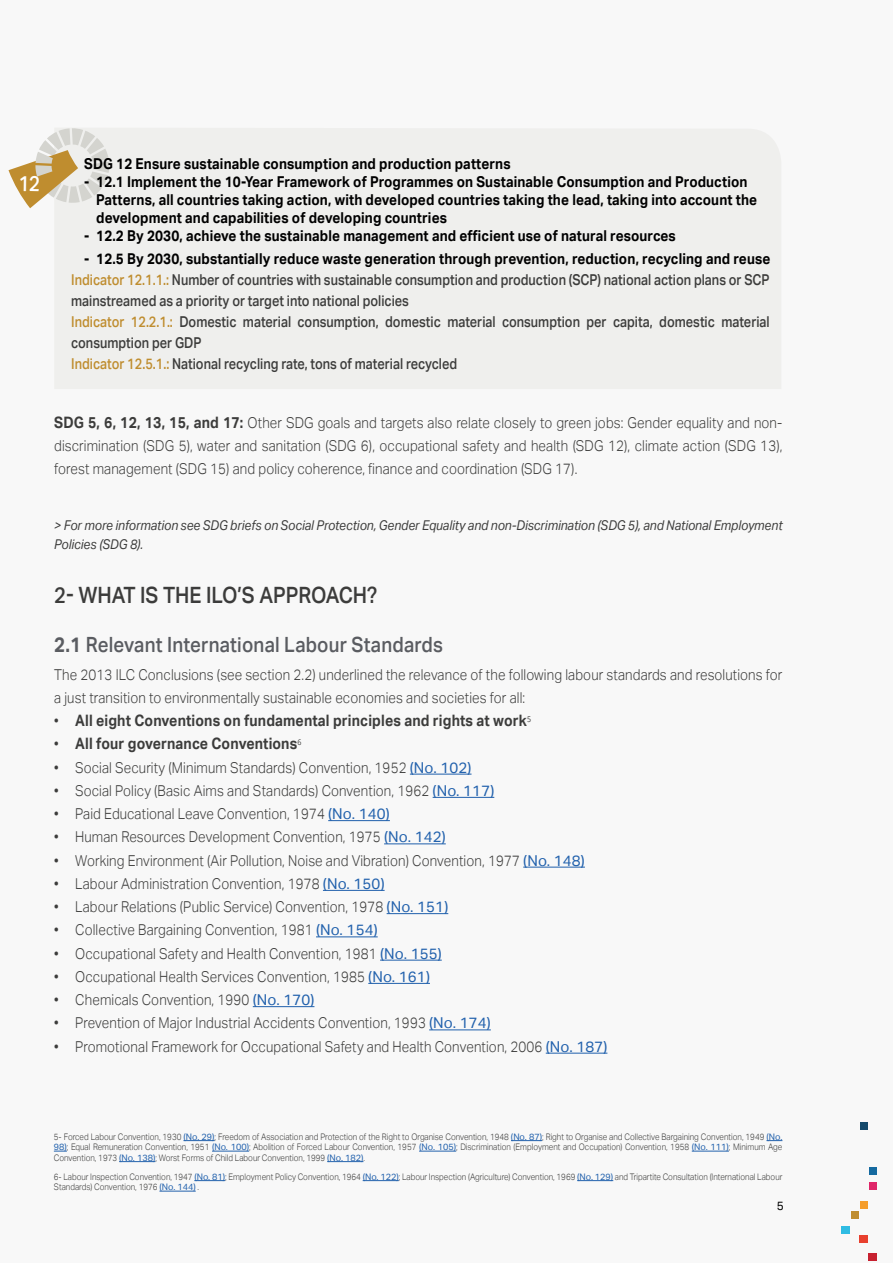
<style>
.page{position:relative;width:893px;height:1263px;background:#f8f8f8}
.page>*{position:absolute;margin:0;border:0;box-sizing:border-box;transform-origin:0 0}
.t1{font:500 22.5px "Aktiv Grotesk";color:#3c3c3b;scale:.89 1}
.t2{font:500 21px "Aktiv Grotesk";letter-spacing:.01em;color:#5a5c61;scale:.89 1}
.t3{font:700 15.75px "Aktiv Grotesk";letter-spacing:.01em;color:#3c3c3b;scale:.89 1}
.t4{font:300 15px/23.2px "Aktiv Grotesk";letter-spacing:.01em;color:#3c3c3b;text-align:justify;scale:.89 1}
.t5{font:500 15px/21px "Aktiv Grotesk";color:#3c3c3b;scale:.85 1}
.t6{font:700 15px/18px "Aktiv Grotesk";letter-spacing:.01em;color:#000;scale:.9 1}
.t7{font:italic 13.5px/19.5px "Aktiv Grotesk";color:#3c3c3b;scale:.89 1}
.t8{font:12px "Aktiv Grotesk";color:#000}
.t9{font:300 9px/10.5px "Aktiv Grotesk";color:#3c3c3b;text-align:justify;scale:.89 1}
.s1{font-weight:700;color:#000}
.s2{color:#bf8d2f}
.s3{font-weight:700;font-size:15.75px}
.s4{font-weight:700}
.s5{font-weight:300;font-size:15px}
.s6{font-weight:400;color:#2362ad}
</style>
<div class="page">
<div style="left:851px;top:1211px;width:8px;height:8px;background:#bf8d2f"></div>
<div style="left:860px;top:1235px;width:8px;height:8px;background:#e8402e"></div>
<div style="left:869px;top:1167px;width:8px;height:8px;background:#156aa0"></div>
<div style="left:869px;top:1253px;width:8px;height:8px;background:#c72130"></div>
<div style="left:869px;top:1182px;width:8px;height:7px;background:#df2669"></div>
<div style="left:860px;top:1123px;width:8px;height:7px;background:#14496b"></div>
<div style="left:860px;top:1202px;width:8px;height:7px;background:#f59d2b"></div>
<div style="left:842px;top:1226px;width:8px;height:8px;background:#30bce3"></div>
<div style="left:55px;top:128px;width:726px;height:261px;background:#efefed"></div>
<hr style="left:410px;top:774px;width:62px;height:1px;background:#2362ad">
<hr style="left:433px;top:797px;width:61px;height:1px;background:#2362ad">
<hr style="left:328px;top:820px;width:62px;height:1px;background:#2362ad">
<hr style="left:384px;top:843px;width:62px;height:1px;background:#2362ad">
<hr style="left:523px;top:867px;width:62px;height:1px;background:#2362ad">
<hr style="left:323px;top:890px;width:62px;height:1px;background:#2362ad">
<hr style="left:387px;top:913px;width:61px;height:1px;background:#2362ad">
<hr style="left:316px;top:936px;width:62px;height:1px;background:#2362ad">
<hr style="left:380px;top:960px;width:62px;height:1px;background:#2362ad">
<hr style="left:368px;top:983px;width:62px;height:1px;background:#2362ad">
<hr style="left:253px;top:1006px;width:61px;height:1px;background:#2362ad">
<hr style="left:429px;top:1029px;width:62px;height:1px;background:#2362ad">
<hr style="left:546px;top:1053px;width:61px;height:1px;background:#2362ad">
<hr style="left:183px;top:1140px;width:32px;height:1px;background:#2362ad">
<hr style="left:511px;top:1140px;width:31px;height:1px;background:#2362ad">
<svg style="left:766px;top:1140px;width:16px;height:1px"></svg>
<svg style="left:54px;top:1151px;width:13px;height:1px"></svg>
<hr style="left:212px;top:1151px;width:37px;height:1px;background:#2362ad">
<hr style="left:419px;top:1151px;width:37px;height:1px;background:#2362ad">
<hr style="left:692px;top:1151px;width:37px;height:1px;background:#2362ad">
<hr style="left:119px;top:1161px;width:36px;height:1px;background:#2362ad">
<hr style="left:327px;top:1161px;width:36px;height:1px;background:#2362ad">
<hr style="left:194px;top:1180px;width:31px;height:1px;background:#2362ad">
<hr style="left:363px;top:1180px;width:36px;height:1px;background:#2362ad">
<hr style="left:577px;top:1180px;width:36px;height:1px;background:#2362ad">
<hr style="left:159px;top:1191px;width:37px;height:1px;background:#2362ad">
<svg style="left:9px;top:128px;width:101px;height:80px"></svg>
<p class="t6" style="left:84px;top:155px;width:475px">SDG 12 Ensure sustainable consumption and production patterns</p>
<p class="t6" style="left:96px;top:173px;width:736px;text-indent:-12px">- 12.1 Implement the 10-Year Framework of Programmes on Sustainable Consumption and Production<br>Patterns, all countries taking action, with developed countries taking the lead, taking into account the development and capabilities of developing countries</p>
<p class="t6" style="left:84px;top:227px;width:659px">- 12.2 By 2030, achieve the sustainable management and efficient use of natural resources</p>
<p class="t5" style="left:71px;top:249px;width:824px;text-indent:13px"><span class="s1">- 12.5 By 2030, substantially reduce waste generation through prevention, reduction, recycling and reuse </span><span class="s2">Indicator 12.1.1.:</span> Number of countries with sustainable consumption and production (SCP) national action plans or SCP mainstreamed as a priority or target into national policies<br><span class="s2">Indicator 12.2.1.:</span> Domestic material consumption, domestic material consumption per capita, domestic material consumption per GDP<br><span class="s2">Indicator 12.5.1.:</span> National recycling rate, tons of material recycled</p>
<p class="t4" style="left:54px;top:411px;width:820px"><span class="s3">SDG 5, 6, 12, 13, 15, and 17:</span> Other SDG goals and targets also relate closely to green jobs: Gender equality and non&shy;discrimination (SDG 5), water and sanitation (SDG 6), occupational safety and health (SDG 12), climate action (SDG 13), forest management (SDG 15) and policy coherence, finance and coordination (SDG 17).</p>
<p class="t7" style="left:54px;top:515px;width:820px">&gt; For more information see SDG briefs on Social Protection, Gender Equality and non-Discrimination (SDG 5), and National Employment<br>Policies (SDG 8).</p>
<h1 class="t1" style="left:54px;top:582px;width:365px">2- WHAT IS THE ILO’S APPROACH?</h1>
<h2 class="t2" style="left:54px;top:633px;width:438px"><span class="s4">2.1</span> Relevant International Labour Standards</h2>
<p class="t4" style="left:54px;top:663px;width:820px">The 2013 ILC Conclusions (see section 2.2) underlined the relevance of the following labour standards and resolutions for a just transition to environmentally sustainable economies and societies for all:</p>
<p class="t3" style="left:54px;top:711px;width:537px"><span class="s5">•</span> All eight Conventions on fundamental principles and rights at work<sup>5</sup></p>
<p class="t3" style="left:54px;top:735px;width:279px"><span class="s5">•</span> All four governance Conventions<sup>6</sup></p>
<p class="t4" style="left:54px;top:756px;width:470px">• Social Security (Minimum Standards) Convention, 1952 <span class="s6">(No. 102)</span></p>
<p class="t4" style="left:54px;top:779px;width:496px">• Social Policy (Basic Aims and Standards) Convention, 1962 <span class="s6">(No. 117)</span></p>
<p class="t4" style="left:54px;top:802px;width:379px">• Paid Educational Leave Convention, 1974 <span class="s6">(No. 140)</span></p>
<p class="t4" style="left:54px;top:825px;width:441px">• Human Resources Development Convention, 1975 <span class="s6">(No. 142)</span></p>
<p class="t4" style="left:54px;top:849px;width:598px">• Working Environment (Air Pollution, Noise and Vibration) Convention, 1977 <span class="s6">(No. 148)</span></p>
<p class="t4" style="left:54px;top:872px;width:373px">• Labour Administration Convention, 1978 <span class="s6">(No. 150)</span></p>
<p class="t4" style="left:54px;top:895px;width:444px">• Labour Relations (Public Service) Convention, 1978 <span class="s6">(No. 151)</span></p>
<p class="t4" style="left:54px;top:918px;width:365px">• Collective Bargaining Convention, 1981 <span class="s6">(No. 154)</span></p>
<p class="t4" style="left:54px;top:942px;width:437px">• Occupational Safety and Health Convention, 1981 <span class="s6">(No. 155)</span></p>
<p class="t4" style="left:54px;top:965px;width:424px">• Occupational Health Services Convention, 1985 <span class="s6">(No. 161)</span></p>
<p class="t4" style="left:54px;top:988px;width:294px">• Chemicals Convention, 1990 <span class="s6">(No. 170)</span></p>
<p class="t4" style="left:54px;top:1011px;width:492px">• Prevention of Major Industrial Accidents Convention, 1993 <span class="s6">(No. 174)</span></p>
<p class="t4" style="left:54px;top:1035px;width:623px">• Promotional Framework for Occupational Safety and Health Convention, 2006 <span class="s6">(No. 187)</span></p>
<p class="t9" style="left:54px;top:1131px;width:820px">5- Forced Labour Convention, 1930 <span class="s6">(No. 29)</span>; Freedom of Association and Protection of the Right to Organise Convention, 1948 <span class="s6">(No. 87)</span>; Right to Organise and Collective Bargaining Convention, 1949 <span class="s6">(No.<br>98)</span>; Equal Remuneration Convention, 1951 <span class="s6">(No. 100)</span>; Abolition of Forced Labour Convention, 1957 <span class="s6">(No. 105)</span>; Discrimination (Employment and Occupation) Convention, 1958 <span class="s6">(No. 111)</span>; Minimum Age Convention, 1973 <span class="s6">(No. 138)</span>; Worst Forms of Child Labour Convention, 1999 <span class="s6">(No. 182)</span>.</p>
<p class="t9" style="left:54px;top:1171px;width:820px">6- Labour Inspection Convention, 1947 <span class="s6">(No. 81)</span>; Employment Policy Convention, 1964 <span class="s6">(No. 122)</span>; Labour Inspection (Agriculture) Convention, 1969 <span class="s6">(No. 129)</span> and Tripartite Consultation (International Labour<br>Standards) Convention, 1976 <span class="s6">(No. 144)</span> .</p>
<p class="t8" style="left:777px;top:1199px;width:9px">5</p>
</div>
